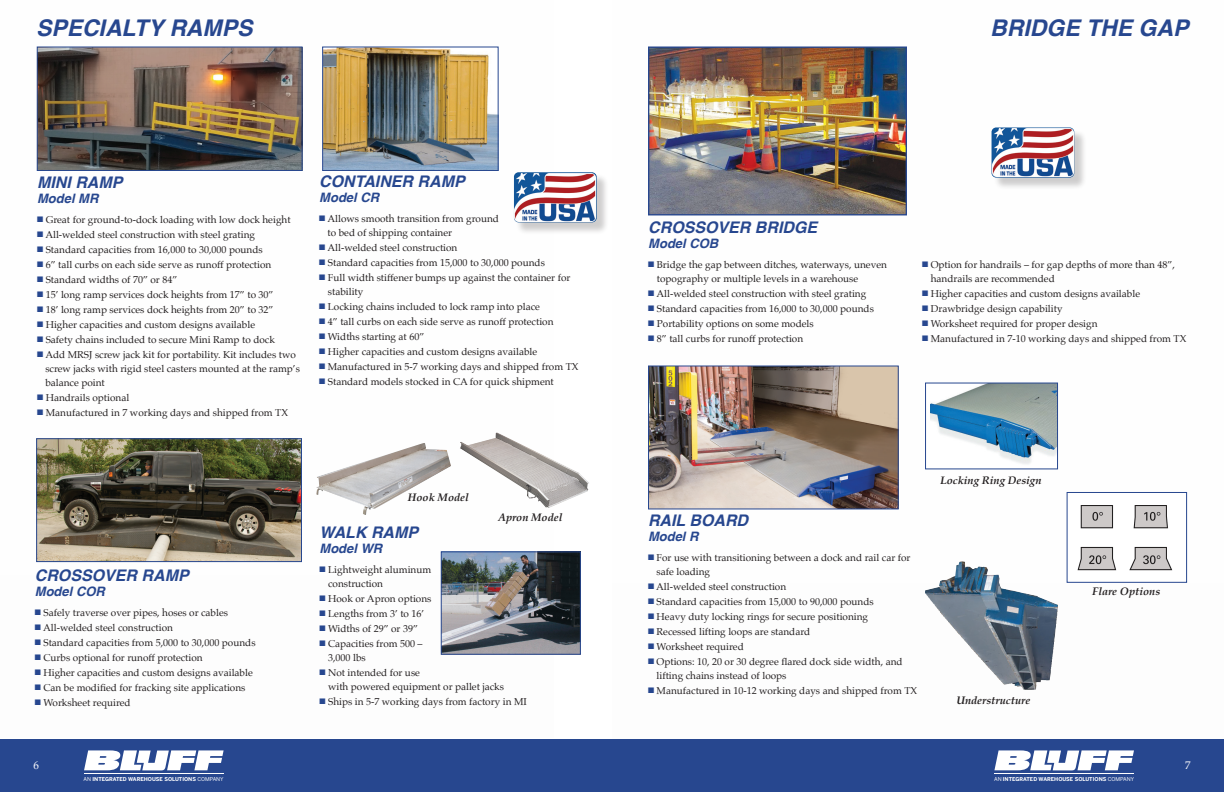
<style>
.page{position:relative;width:1224px;height:792px;background:#fff}
.page>*{position:absolute;margin:0;border:0;box-sizing:border-box;transform-origin:0 0}
.t1{font:italic 700 23px "Helvetica";color:#27478f}
.t2{font:italic 700 16px "Helvetica";color:#27478f}
.t3{font:italic 700 13px "Helvetica";color:#27478f}
.t4{font:italic 700 11px "Palatino";color:#231f20}
.t5{font:11px "Palatino";color:#fff}
.t6{font:10px/14px "Palatino";color:#231f20}
.t7{font:700 5.3px "Benton Sans";color:#fff}
.s1{color:#27478f}
.s2{font-weight:400}
</style>
<div class="page">
<div style="left:0;top:739px;width:1224px;height:53px;background:#27478f"></div>
<svg style="left:84px;top:750px;width:140px;height:20px"></svg>
<hr style="left:84px;top:773px;width:140px;height:1px;background:#fff">
<svg style="left:994px;top:750px;width:140px;height:20px"></svg>
<hr style="left:994px;top:773px;width:140px;height:1px;background:#fff">
<img style="left:324px;top:48px;width:173px;height:121px">
<div style="left:322px;top:46px;width:177px;height:125px;border:1px solid #27478f"></div>
<div style="left:515px;top:174px;width:94px;height:61px;background:#231f20;opacity:.22"></div>
<img style="left:514px;top:172px;width:83px;height:50px">
<img style="left:460px;top:433px;width:129px;height:75px">
<img style="left:316px;top:443px;width:135px;height:72px">
<img style="left:443px;top:553px;width:136px;height:100px">
<div style="left:441px;top:551px;width:140px;height:104px;border:1px solid #27478f"></div>
<img style="left:39px;top:48px;width:262px;height:121px">
<div style="left:37px;top:46px;width:266px;height:125px;border:1px solid #27478f"></div>
<img style="left:38px;top:440px;width:262px;height:120px">
<div style="left:36px;top:438px;width:266px;height:124px;border:1px solid #27478f"></div>
<img style="left:1077px;top:505px;width:96px;height:66px">
<div style="left:1067px;top:492px;width:120px;height:91px;border:1px solid #27478f"></div>
<img style="left:931px;top:385px;width:125px;height:79px">
<div style="left:925px;top:383px;width:133px;height:86px;border:1px solid #27478f"></div>
<img style="left:925px;top:561px;width:126px;height:129px">
<div style="left:993px;top:129px;width:94px;height:61px;background:#231f20;opacity:.22"></div>
<img style="left:992px;top:127px;width:82px;height:51px">
<img style="left:650px;top:368px;width:247px;height:139px">
<div style="left:648px;top:366px;width:251px;height:143px;border:1px solid #27478f"></div>
<img style="left:650px;top:49px;width:255px;height:164px">
<div style="left:648px;top:47px;width:259px;height:168px;border:1px solid #27478f"></div>
<p class="t1" style="left:36px;top:9px;width:218px">SPECIALTY RAMPS</p>
<p class="t1" style="left:990px;top:9px;width:200px">BRIDGE THE GAP</p>
<p class="t2" style="left:37px;top:170px;width:87px">MINI RAMP</p>
<p class="t3" style="left:37px;top:188px;width:63px">Model MR</p>
<p class="t6" style="left:37px;top:213px;width:255px"><span class="s1">■</span> Great for ground-to-dock loading with low dock height</p>
<p class="t6" style="left:37px;top:228px;width:220px"><span class="s1">■</span> All-welded steel construction with steel grating</p>
<p class="t6" style="left:37px;top:243px;width:227px"><span class="s1">■</span> Standard capacities from 16,000 to 30,000 pounds</p>
<p class="t6" style="left:37px;top:258px;width:236px"><span class="s1">■</span> 6” tall curbs on each side serve as runoff protection</p>
<p class="t6" style="left:37px;top:273px;width:142px"><span class="s1">■</span> Standard widths of 70” or 84”</p>
<p class="t6" style="left:37px;top:288px;width:238px"><span class="s1">■</span> 15’ long ramp services dock heights from 17” to 30”</p>
<p class="t6" style="left:37px;top:303px;width:238px"><span class="s1">■</span> 18’ long ramp services dock heights from 20” to 32”</p>
<p class="t6" style="left:37px;top:318px;width:219px"><span class="s1">■</span> Higher capacities and custom designs available</p>
<p class="t6" style="left:37px;top:333px;width:239px"><span class="s1">■</span> Safety chains included to secure Mini Ramp to dock</p>
<p class="t6" style="left:45px;top:348px;width:256px;text-indent:-8px"><span class="s1">■</span> Add MRSJ screw jack kit for portability. Kit includes two screw jacks with rigid steel casters mounted at the ramp’s balance point</p>
<p class="t6" style="left:37px;top:391px;width:94px"><span class="s1">■</span> Handrails optional</p>
<p class="t6" style="left:37px;top:406px;width:252px"><span class="s1">■</span> Manufactured in 7 working days and shipped from TX</p>
<p class="t2" style="left:319px;top:169px;width:147px">CONTAINER RAMP</p>
<p class="t3" style="left:319px;top:187px;width:61px">Model CR</p>
<p class="t6" style="left:327px;top:212px;width:173px;text-indent:-8px"><span class="s1">■</span> Allows smooth transition from ground to bed of shipping container</p>
<p class="t6" style="left:319px;top:241px;width:140px"><span class="s1">■</span> All-welded steel construction</p>
<p class="t6" style="left:319px;top:256px;width:227px"><span class="s1">■</span> Standard capacities from 15,000 to 30,000 pounds</p>
<p class="t6" style="left:328px;top:271px;width:244px;text-indent:-9px"><span class="s1">■</span> Full width stiffener bumps up against the container for stability</p>
<p class="t6" style="left:319px;top:300px;width:222px"><span class="s1">■</span> Locking chains included to lock ramp into place</p>
<p class="t6" style="left:319px;top:315px;width:236px"><span class="s1">■</span> 4” tall curbs on each side serve as runoff protection</p>
<p class="t6" style="left:319px;top:330px;width:107px"><span class="s1">■</span> Widths starting at 60”</p>
<p class="t6" style="left:319px;top:345px;width:219px"><span class="s1">■</span> Higher capacities and custom designs available</p>
<p class="t6" style="left:319px;top:360px;width:261px"><span class="s1">■</span> Manufactured in 5-7 working days and shipped from TX</p>
<p class="t6" style="left:319px;top:375px;width:236px"><span class="s1">■</span> Standard models stocked in CA for quick shipment</p>
<p class="t2" style="left:648px;top:214px;width:170px">CROSSOVER BRIDGE</p>
<p class="t3" style="left:648px;top:233px;width:72px">Model COB</p>
<p class="t6" style="left:657px;top:258px;width:232px;text-indent:-9px"><span class="s1">■</span> Bridge the gap between ditches, waterways, uneven topography or multiple levels in a warehouse</p>
<p class="t6" style="left:648px;top:287px;width:220px"><span class="s1">■</span> All-welded steel construction with steel grating</p>
<p class="t6" style="left:648px;top:302px;width:227px"><span class="s1">■</span> Standard capacities from 16,000 to 30,000 pounds</p>
<p class="t6" style="left:648px;top:317px;width:167px"><span class="s1">■</span> Portability options on some models</p>
<p class="t6" style="left:648px;top:332px;width:156px"><span class="s1">■</span> 8” tall curbs for runoff protection</p>
<p class="t6" style="left:931px;top:258px;width:246px;text-indent:-9px"><span class="s1">■</span> Option for handrails – for gap depths of more than 48”, handrails are recommended</p>
<p class="t6" style="left:922px;top:287px;width:219px"><span class="s1">■</span> Higher capacities and custom designs available</p>
<p class="t6" style="left:922px;top:302px;width:142px"><span class="s1">■</span> Drawbridge design capability</p>
<p class="t6" style="left:922px;top:317px;width:177px"><span class="s1">■</span> Worksheet required for proper design</p>
<p class="t6" style="left:922px;top:332px;width:266px"><span class="s1">■</span> Manufactured in 7-10 working days and shipped from TX</p>
<p class="t4" style="left:940px;top:471px;width:103px">Locking Ring Design</p>
<p class="t4" style="left:408px;top:488px;width:62px">Hook Model</p>
<p class="t2" style="left:35px;top:562px;width:155px">CROSSOVER RAMP</p>
<p class="t3" style="left:35px;top:580px;width:72px">Model COR</p>
<p class="t6" style="left:35px;top:605px;width:195px"><span class="s1">■</span> Safely traverse over pipes, hoses or cables</p>
<p class="t6" style="left:35px;top:620px;width:140px"><span class="s1">■</span> All-welded steel construction</p>
<p class="t6" style="left:35px;top:635px;width:222px"><span class="s1">■</span> Standard capacities from 5,000 to 30,000 pounds</p>
<p class="t6" style="left:35px;top:650px;width:169px"><span class="s1">■</span> Curbs optional for runoff protection</p>
<p class="t6" style="left:35px;top:665px;width:219px"><span class="s1">■</span> Higher capacities and custom designs available</p>
<p class="t6" style="left:35px;top:680px;width:212px"><span class="s1">■</span> Can be modified for fracking site applications</p>
<p class="t6" style="left:35px;top:695px;width:97px"><span class="s1">■</span> Worksheet required</p>
<p class="t4" style="left:498px;top:508px;width:66px">Apron Model</p>
<p class="t2" style="left:320px;top:519px;width:100px">WALK RAMP</p>
<p class="t3" style="left:320px;top:537px;width:64px">Model WR</p>
<p class="t6" style="left:328px;top:562px;width:105px;text-indent:-9px"><span class="s1">■</span> Lightweight aluminum construction</p>
<p class="t6" style="left:320px;top:591px;width:113px"><span class="s1">■</span> Hook or Apron options</p>
<p class="t6" style="left:320px;top:606px;width:106px"><span class="s1">■</span> Lengths from 3’ to 16’</p>
<p class="t6" style="left:320px;top:621px;width:100px"><span class="s1">■</span> Widths of 29” or 39”</p>
<p class="t6" style="left:328px;top:636px;width:96px;text-indent:-9px"><span class="s1">■</span> Capacities from 500 –<br>3,000 lbs</p>
<p class="t6" style="left:328px;top:665px;width:178px;text-indent:-9px"><span class="s1">■</span> Not intended for use<br>with powered equipment or pallet jacks</p>
<p class="t6" style="left:320px;top:694px;width:209px"><span class="s1">■</span> Ships in 5-7 working days from factory in MI</p>
<p class="t2" style="left:648px;top:508px;width:102px">RAIL BOARD</p>
<p class="t3" style="left:648px;top:526px;width:52px">Model R</p>
<p class="t6" style="left:657px;top:551px;width:255px;text-indent:-9px"><span class="s1">■</span> For use with transitioning between a dock and rail car for safe loading</p>
<p class="t6" style="left:648px;top:580px;width:140px"><span class="s1">■</span> All-welded steel construction</p>
<p class="t6" style="left:648px;top:595px;width:227px"><span class="s1">■</span> Standard capacities from 15,000 to 90,000 pounds</p>
<p class="t6" style="left:648px;top:610px;width:222px"><span class="s1">■</span> Heavy duty locking rings for secure positioning</p>
<p class="t6" style="left:648px;top:625px;width:164px"><span class="s1">■</span> Recessed lifting loops are standard</p>
<p class="t6" style="left:648px;top:640px;width:97px"><span class="s1">■</span> Worksheet required</p>
<p class="t6" style="left:657px;top:655px;width:248px;text-indent:-9px"><span class="s1">■</span> Options: 10, 20 or 30 degree flared dock side width, and lifting chains instead of loops</p>
<p class="t6" style="left:648px;top:684px;width:271px"><span class="s1">■</span> Manufactured in 10-12 working days and shipped from TX</p>
<p class="t4" style="left:956px;top:691px;width:75px">Understructure</p>
<p class="t4" style="left:1092px;top:582px;width:69px">Flare Options</p>
<p class="t5" style="left:34px;top:756px;width:7px">6</p>
<p class="t5" style="left:1185px;top:756px;width:7px">7</p>
<p class="t7" style="left:84px;top:776px;width:142px"><span class="s2">AN</span> INTEGRATED WAREHOUSE SOLUTIONS <span class="s2">COMPANY</span></p>
<p class="t7" style="left:994px;top:776px;width:142px"><span class="s2">AN</span> INTEGRATED WAREHOUSE SOLUTIONS <span class="s2">COMPANY</span></p>
</div>
